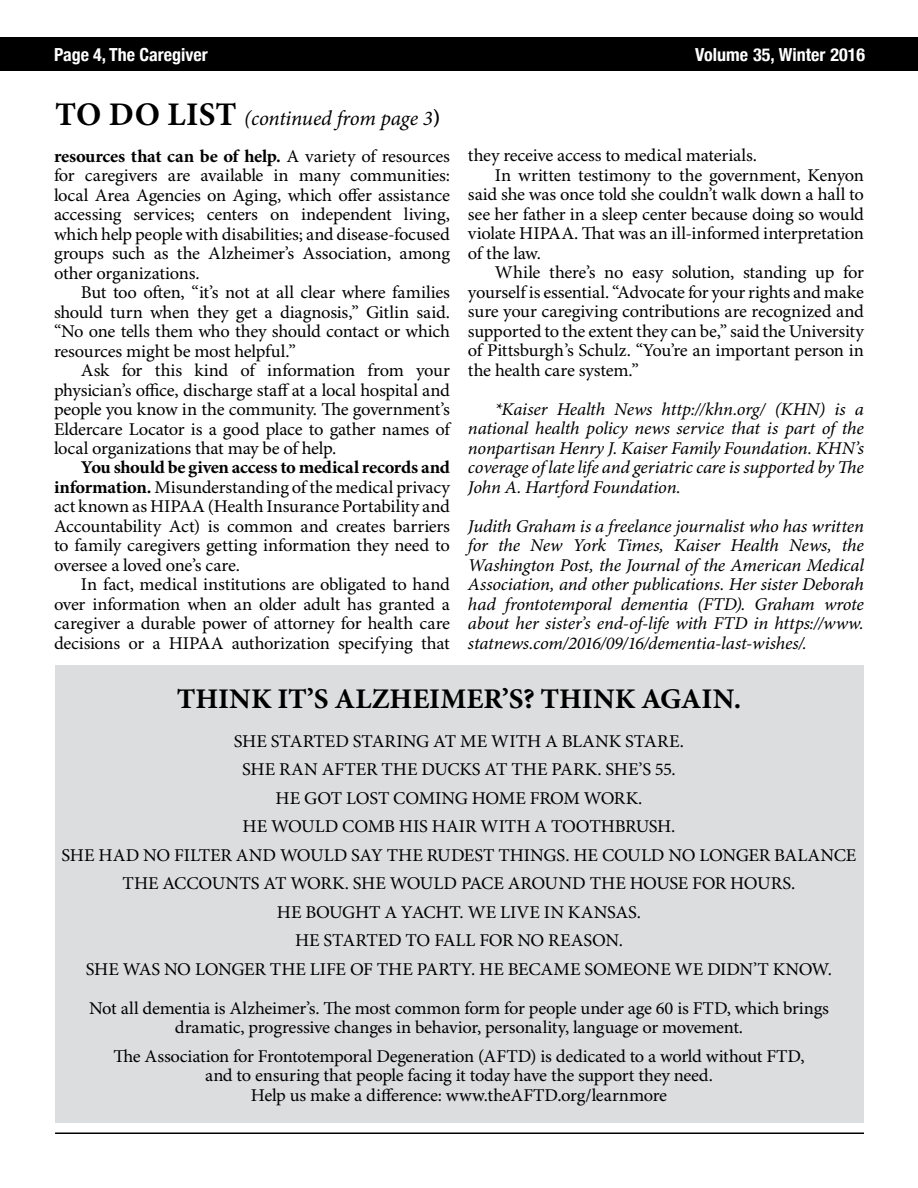
<style>
.page{position:relative;width:918px;height:1188px;background:#fff}
.page>*{position:absolute;margin:0;border:0;box-sizing:border-box;transform-origin:0 0}
.t1{font:700 28.5px "Minion Pro";color:#000}
.t2{font:italic 21px "Minion Pro";letter-spacing:-.01em;color:#000}
.t3{font:18px/19.5px "Minion Pro";letter-spacing:-.015em;color:#000;text-align:justify}
.t4{font:italic 18px/19.5px "Minion Pro";letter-spacing:-.01em;color:#000;text-align:justify}
.t5{font:700 condensed 18px "Helvetica Neue";color:#fff}
.s1{font-weight:700;font-style:normal;font-size:33px}
.s2{font-weight:700;font-style:normal}
.s3{font-weight:700}
</style>
<div class="page">
<div style="left:0;top:37px;width:918px;height:34px;background:#000"></div>
<div style="left:55px;top:665px;width:809px;height:458px;background:#dcddde"></div>
<hr style="left:55px;top:1132px;width:809px;height:2px;background:#000">
<p class="t5" style="left:54px;top:39px;width:155px">Page 4, The Caregiver</p>
<p class="t5" style="left:695px;top:39px;width:171px">Volume 35, Winter 2016</p>
<p class="t2" style="left:55px;top:106px;width:387px"><span class="s1">TO DO LIST</span> (continued from page 3<span class="s2">)</span></p>
<p class="t3" style="left:54px;top:147px;width:398px"><span class="s3">resources that can be of help.</span> A variety of resources for caregivers are available in many communities: local Area Agencies on Aging, which offer assistance accessing services; centers on independent living, which help people with disabilities; and disease-focused groups such as the Alzheimer’s Association, among other organizations.</p>
<p class="t3" style="left:54px;top:283px;width:398px;text-indent:27px">But too often, “it’s not at all clear where families should turn when they get a diagnosis,” Gitlin said. “No one tells them who they should contact or which resources might be most helpful.”</p>
<p class="t3" style="left:54px;top:361px;width:398px;text-indent:27px">Ask for this kind of information from your physician’s office, discharge staff at a local hospital and people you know in the community. The government’s Eldercare Locator is a good place to gather names of local organizations that may be of help.</p>
<p class="t3" style="left:54px;top:459px;width:398px;text-indent:27px"><span class="s3">You should be given access to medical records and information.</span> Misunderstanding of the medical privacy act known as HIPAA (Health Insurance Portability and Accountability Act) is common and creates barriers to family caregivers getting information they need to oversee a loved one’s care.</p>
<p class="t3" style="left:54px;top:576px;width:398px;text-indent:27px">In fact, medical institutions are obligated to hand over information when an older adult has granted a caregiver a durable power of attorney for health care decisions or a HIPAA authorization specifying that</p>
<p class="t3" style="left:468px;top:147px;width:291px">they receive access to medical materials.</p>
<p class="t3" style="left:495px;top:166px;width:370px">In written testimony to the government, Kenyon</p>
<p class="t3" style="left:468px;top:186px;width:398px">said she was once told she couldn’t walk down a hall to</p>
<p class="t3" style="left:468px;top:205px;width:398px">see her father in a sleep center because doing so would</p>
<p class="t3" style="left:468px;top:225px;width:397px">violate HIPAA. That was an ill-informed interpretation</p>
<p class="t3" style="left:468px;top:244px;width:75px">of the law.</p>
<p class="t3" style="left:495px;top:264px;width:370px">While there’s no easy solution, standing up for</p>
<p class="t3" style="left:468px;top:283px;width:397px">yourself is essential. “Advocate for your rights and make</p>
<p class="t3" style="left:468px;top:303px;width:397px">sure your caregiving contributions are recognized and</p>
<p class="t3" style="left:468px;top:322px;width:397px">supported to the extent they can be,” said the University</p>
<p class="t3" style="left:468px;top:342px;width:397px">of Pittsburgh’s Schulz. “You’re an important person in</p>
<p class="t3" style="left:468px;top:361px;width:172px">the health care system.”</p>
<p class="t4" style="left:468px;top:400px;width:398px;text-indent:27px">*Kaiser Health News http://khn.org/ (KHN) is a national health policy news service that is part of the nonpartisan Henry J. Kaiser Family Foundation. KHN’s coverage of late life and geriatric care is supported by The John A. Hartford Foundation.</p>
<p class="t4" style="left:468px;top:517px;width:398px">Judith Graham is a freelance journalist who has written for the New York Times, Kaiser Health News, the Washington Post, the Journal of the American Medical Association, and other publications. Her sister Deborah had frontotemporal dementia (FTD). Graham wrote about her sister’s end-of-life with FTD in https://www. statnews.com/2016/09/16/dementia-last-wishes/.</p>
<h1 class="t1" style="left:177px;top:682px;width:566px">THINK IT’S ALZHEIMER’S? THINK AGAIN.</h1>
<p class="t3" style="left:62px;top:728px;width:796px;line-height:28.5px;text-align:center">SHE STARTED STARING AT ME WITH A BLANK STARE.<br>SHE RAN AFTER THE DUCKS AT THE PARK. SHE’S 55.<br>HE GOT LOST COMING HOME FROM WORK.<br>HE WOULD COMB HIS HAIR WITH A TOOTHBRUSH.<br>SHE HAD NO FILTER AND WOULD SAY THE RUDEST THINGS. HE COULD NO LONGER BALANCE THE ACCOUNTS AT WORK. SHE WOULD PACE AROUND THE HOUSE FOR HOURS.<br>HE BOUGHT A YACHT. WE LIVE IN KANSAS.<br>HE STARTED TO FALL FOR NO REASON.<br>SHE WAS NO LONGER THE LIFE OF THE PARTY. HE BECAME SOMEONE WE DIDN’T KNOW.</p>
<p class="t3" style="left:89px;top:999px;width:741px;text-align:center">Not all dementia is Alzheimer’s. The most common form for people under age 60 is FTD, which brings dramatic, progressive changes in behavior, personality, language or movement.</p>
<p class="t3" style="left:113px;top:1047px;width:693px;text-align:center">The Association for Frontotemporal Degeneration (AFTD) is dedicated to a world without FTD, and to ensuring that people facing it today have the support they need.<br>Help us make a difference: www.theAFTD.org/learnmore</p>
</div>
